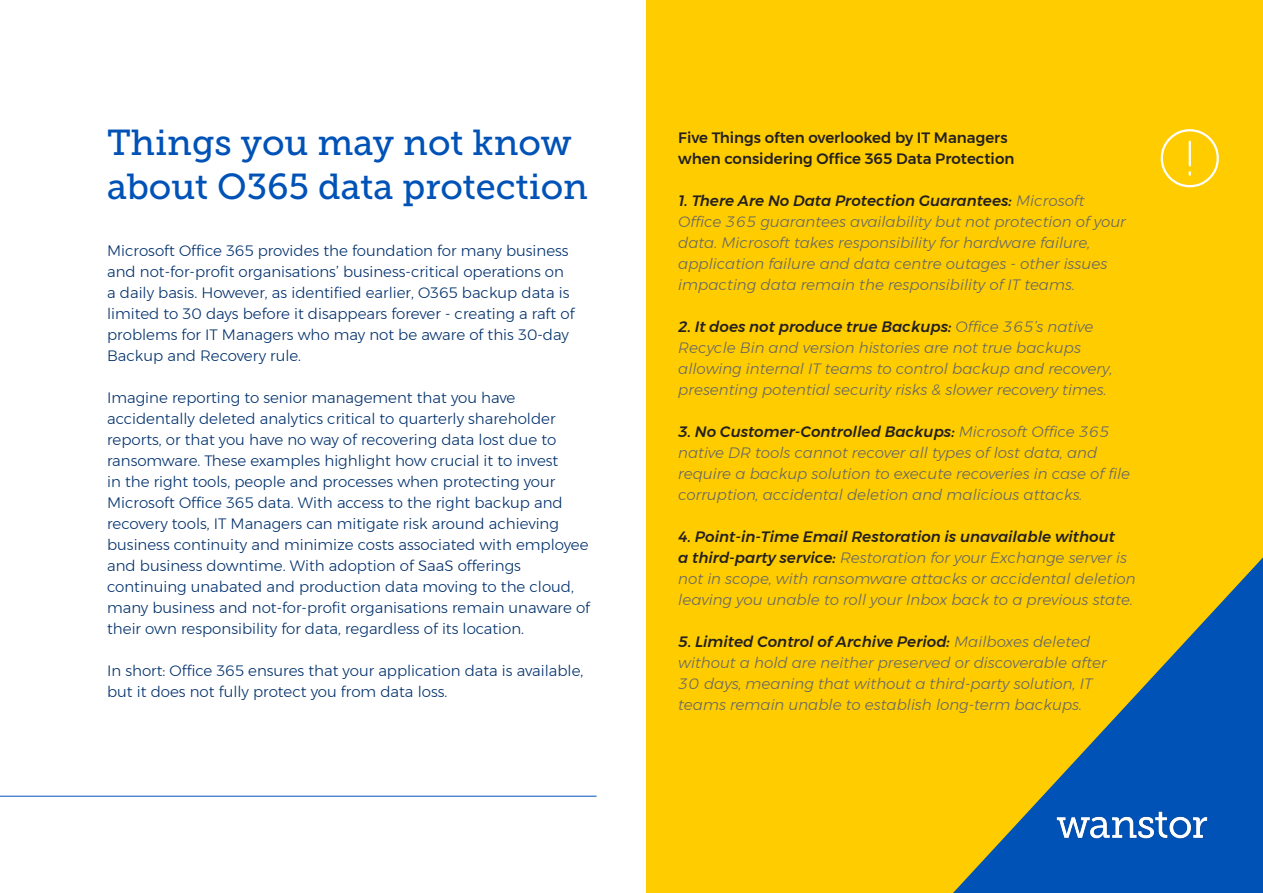
<style>
.page{position:relative;width:1263px;height:893px;background:#fff}
.page>*{position:absolute;margin:0;border:0;box-sizing:border-box;transform-origin:0 0}
.t1{font:36px "Museo Slab 500";color:#0052b7}
.t2{font:300 15px/21px "Montserrat";color:#00306c}
.t3{font:italic 300 15px/21px "Montserrat";color:#666}
.t4{font:500 15px "Montserrat";color:#231f20}
.t5{font:italic 500 15px "Montserrat";color:#231f20}
.s1{font-weight:300;color:#666}
.s2{font-weight:500;color:#231f20}
</style>
<div class="page">
<hr style="left:0;top:796px;width:597px;height:1px;background:#0052b7">
<div style="left:646px;top:0;width:617px;height:893px;background:#fc0"></div>
<svg style="left:1160px;top:129px;width:59px;height:59px"></svg>
<hr style="left:1189px;top:142px;width:2px;height:23px;background:#fff">
<svg style="left:953px;top:557px;width:310px;height:336px"></svg>
<p class="t1" style="left:107px;top:123px;width:466px">Things you may not know</p>
<p class="t1" style="left:107px;top:166px;width:482px">about O365 data protection</p>
<p class="t2" style="left:107px;top:240px;width:469px">Microsoft Office 365 provides the foundation for many business and not-for-profit organisations’ business-critical operations on a daily basis. However, as identified earlier, O365 backup data is limited to 30 days before it disappears forever - creating a raft of problems for IT Managers who may not be aware of this 30-day Backup and Recovery rule.</p>
<p class="t2" style="left:107px;top:387px;width:484px">Imagine reporting to senior management that you have accidentally deleted analytics critical to quarterly shareholder reports, or that you have no way of recovering data lost due to ransomware. These examples highlight how crucial it to invest<br>in the right tools, people and processes when protecting your Microsoft Office 365 data. With access to the right backup and recovery tools, IT Managers can mitigate risk around achieving business continuity and minimize costs associated with employee and business downtime. With adoption of SaaS offerings continuing unabated and production data moving to the cloud, many business and not-for-profit organisations remain unaware of their own responsibility for data, regardless of its location.</p>
<p class="t2" style="left:107px;top:660px;width:478px">In short: Office 365 ensures that your application data is available, but it does not fully protect you from data loss.</p>
<p class="t4" style="left:678px;top:126px;width:331px">Five Things often overlooked by IT Managers</p>
<p class="t4" style="left:678px;top:147px;width:338px">when considering Office 365 Data Protection</p>
<p class="t5" style="left:678px;top:189px;width:408px">1. There Are No Data Protection Guarantees: <span class="s1">Microsoft</span></p>
<p class="t3" style="left:678px;top:211px;width:449px">Office 365 guarantees availability but not protection of your data. Microsoft takes responsibility for hardware failure, application failure and data centre outages - other issues</p>
<p class="t3" style="left:678px;top:274px;width:398px">impacting data remain the responsibility of IT teams.</p>
<p class="t3" style="left:678px;top:316px;width:436px"><span class="s2">2. It does not produce true Backups:</span> Office 365’s native Recycle Bin and version histories are not true backups allowing internal IT teams to control backup and recovery, presenting potential security risks &amp; slower recovery times.</p>
<p class="t3" style="left:678px;top:421px;width:453px"><span class="s2">3. No Customer-Controlled Backups:</span> Microsoft Office 365 native DR tools cannot recover all types of lost data, and require a backup solution to execute recoveries in case of file corruption, accidental deletion and malicious attacks.</p>
<p class="t3" style="left:678px;top:526px;width:459px"><span class="s2">4. Point-in-Time Email Restoration is unavailable without<br>a third-party service:</span> Restoration for your Exchange server is not in scope, with ransomware attacks or accidental deletion leaving you unable to roll your Inbox back to a previous state.</p>
<p class="t3" style="left:678px;top:631px;width:430px"><span class="s2">5. Limited Control of Archive Period:</span> Mailboxes deleted without a hold are neither preserved or discoverable after</p>
<p class="t3" style="left:678px;top:673px;width:416px">30 days, meaning that without a third-party solution, IT teams remain unable to establish long-term backups.</p>
</div>
